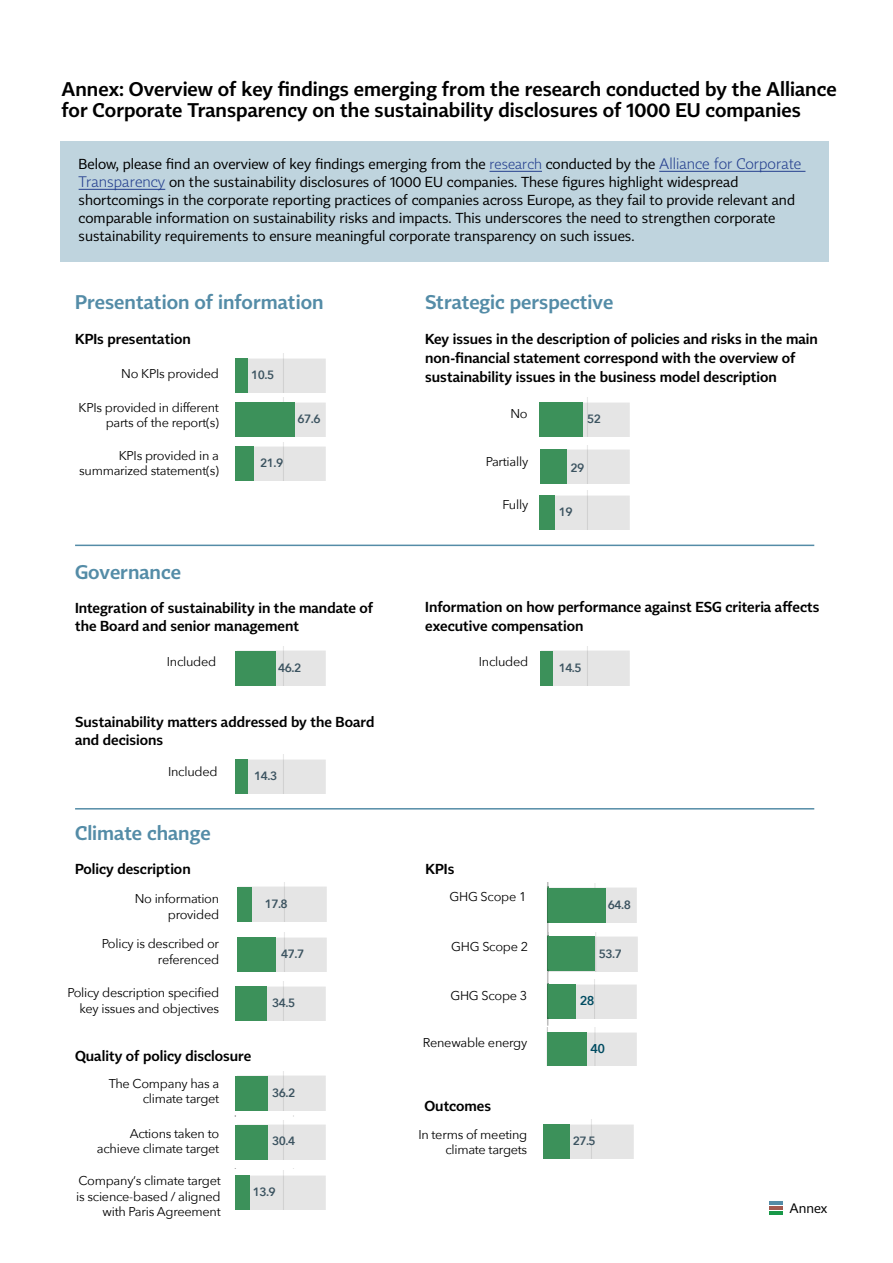
<style>
.page{position:relative;width:893px;height:1263px;background:#fff}
.page>*{position:absolute;margin:0;border:0;box-sizing:border-box;transform-origin:0 0}
.t1{font:300 19.5px/21px "Tabac Sans";color:#000}
.t2{font:300 19.5px "Tabac Sans";color:#548ca7}
.t3{font:14.25px/18px "Tabac Sans";color:#000}
.t4{font:300 14.25px/18.8px "Tabac Sans";color:#000}
.t5{font:13.5px "Tabac Sans";color:#000}
.t6{font:12.75px/15.3px "Avenir Next";letter-spacing:-.02em;color:#000;text-align:right}
.t7{font:600 12.75px "Avenir Next";color:#004b61}
.t8{font:600 12px "Avenir Next";letter-spacing:-.05em;color:#3b5360}
.s1{font-weight:300;color:#25408f}
.s2{font-weight:300;font-size:15px;color:#25408f}
</style>
<div class="page">
<div style="left:60px;top:142px;width:769px;height:120px;background:#bfd4de"></div>
<hr style="left:490px;top:171px;width:52px;height:1px;background:#25408f">
<hr style="left:659px;top:171px;width:146px;height:1px;background:#25408f">
<hr style="left:79px;top:189px;width:86px;height:1px;background:#25408f">
<hr style="left:75px;top:545px;width:739px;height:1px;background:#548ca7">
<hr style="left:75px;top:808px;width:739px;height:1px;background:#548ca7">
<img style="left:549px;top:932px;width:89px;height:39px">
<div style="left:548px;top:937px;width:47px;height:34px;background:#3c915a"></div>
<img style="left:575px;top:980px;width:62px;height:39px">
<div style="left:547px;top:984px;width:28px;height:35px;background:#3c915a"></div>
<img style="left:546px;top:1028px;width:91px;height:37px">
<div style="left:547px;top:1032px;width:39px;height:33px;background:#3c915a"></div>
<img style="left:549px;top:883px;width:88px;height:39px">
<div style="left:547px;top:888px;width:58px;height:34px;background:#3c915a"></div>
<img style="left:547px;top:882px;width:2px;height:146px">
<hr style="left:769px;top:1201px;width:14px;height:3px;background:#548ca7">
<hr style="left:769px;top:1206px;width:14px;height:4px;background:#a35a50">
<hr style="left:769px;top:1211px;width:14px;height:4px;background:#189848">
<img style="left:237px;top:354px;width:89px;height:39px">
<div style="left:235px;top:359px;width:12px;height:34px;background:#3c915a"></div>
<img style="left:237px;top:398px;width:89px;height:39px">
<div style="left:235px;top:403px;width:60px;height:34px;background:#3c915a"></div>
<img style="left:237px;top:442px;width:89px;height:39px">
<div style="left:235px;top:447px;width:19px;height:34px;background:#3c915a"></div>
<img style="left:541px;top:398px;width:89px;height:39px">
<div style="left:540px;top:403px;width:43px;height:34px;background:#3c915a"></div>
<img style="left:541px;top:445px;width:89px;height:39px">
<div style="left:540px;top:450px;width:26px;height:34px;background:#3c915a"></div>
<img style="left:555px;top:491px;width:75px;height:38px">
<div style="left:540px;top:495px;width:15px;height:34px;background:#3c915a"></div>
<img style="left:541px;top:646px;width:89px;height:39px">
<div style="left:540px;top:651px;width:12px;height:34px;background:#3c915a"></div>
<img style="left:237px;top:646px;width:89px;height:39px">
<div style="left:235px;top:651px;width:40px;height:34px;background:#3c915a"></div>
<img style="left:237px;top:755px;width:89px;height:39px">
<div style="left:235px;top:760px;width:13px;height:34px;background:#3c915a"></div>
<img style="left:239px;top:882px;width:88px;height:39px">
<div style="left:237px;top:887px;width:14px;height:34px;background:#3c915a"></div>
<img style="left:239px;top:933px;width:88px;height:39px">
<div style="left:237px;top:938px;width:38px;height:34px;background:#3c915a"></div>
<img style="left:267px;top:981px;width:59px;height:39px">
<div style="left:235px;top:986px;width:32px;height:34px;background:#3c915a"></div>
<img style="left:237px;top:1071px;width:89px;height:39px">
<div style="left:235px;top:1076px;width:33px;height:34px;background:#3c915a"></div>
<img style="left:237px;top:1120px;width:89px;height:39px">
<div style="left:235px;top:1125px;width:33px;height:34px;background:#3c915a"></div>
<img style="left:250px;top:1171px;width:76px;height:39px">
<div style="left:235px;top:1175px;width:15px;height:35px;background:#3c915a"></div>
<img style="left:570px;top:1120px;width:64px;height:39px">
<div style="left:543px;top:1124px;width:27px;height:35px;background:#3c915a"></div>
<h1 class="t1" style="left:62px;top:79px;width:777px">Annex: Overview of key findings emerging from the research conducted by the Alliance for Corporate Transparency on the sustainability disclosures of 1000 EU companies</h1>
<p class="t3" style="left:79px;top:155px;width:724px">Below, please find an overview of key findings emerging from the <span class="s1">research</span> conducted by the <span class="s2">Alliance for Corporate Transparency</span> on the sustainability disclosures of 1000 EU companies. These figures highlight widespread shortcomings in the corporate reporting practices of companies across Europe, as they fail to provide relevant and comparable information on sustainability risks and impacts. This underscores the need to strengthen corporate sustainability requirements to ensure meaningful corporate transparency on such issues.</p>
<h1 class="t2" style="left:75px;top:290px;width:250px">Presentation of information</h1>
<p class="t4" style="left:75px;top:330px;width:117px">KPIs presentation</p>
<p class="t6" style="left:121px;top:366px;width:99px">No KPIs provided</p>
<p class="t6" style="left:79px;top:399px;width:142px">KPIs provided in different parts of the report(s)</p>
<p class="t6" style="left:79px;top:447px;width:141px">KPIs provided in a summarized statement(s)</p>
<p class="t8" style="left:251px;top:365px;width:25px">10.5</p>
<p class="t8" style="left:260px;top:453px;width:25px">21.9</p>
<p class="t8" style="left:298px;top:409px;width:25px">67.6</p>
<h1 class="t2" style="left:75px;top:560px;width:108px">Governance</h1>
<p class="t4" style="left:75px;top:598px;width:300px">Integration of sustainability in the mandate of the Board and senior management</p>
<p class="t6" style="left:167px;top:653px;width:51px">Included</p>
<p class="t8" style="left:278px;top:657px;width:25px">46.2</p>
<p class="t4" style="left:75px;top:712px;width:301px">Sustainability matters addressed by the Board and decisions</p>
<p class="t6" style="left:168px;top:764px;width:51px">Included</p>
<h1 class="t2" style="left:75px;top:821px;width:137px">Climate change</h1>
<p class="t4" style="left:75px;top:859px;width:117px">Policy description</p>
<p class="t6" style="left:135px;top:891px;width:86px">No information provided</p>
<p class="t6" style="left:102px;top:935px;width:119px">Policy is described or referenced</p>
<p class="t6" style="left:67px;top:985px;width:153px">Policy description specified key issues and objectives</p>
<p class="t8" style="left:254px;top:766px;width:25px">14.3</p>
<p class="t8" style="left:265px;top:893px;width:25px">17.8</p>
<p class="t8" style="left:281px;top:944px;width:25px">47.7</p>
<p class="t8" style="left:272px;top:992px;width:25px">34.5</p>
<p class="t4" style="left:75px;top:1047px;width:178px">Quality of policy disclosure</p>
<p class="t6" style="left:109px;top:1075px;width:112px">The Company has a climate target</p>
<p class="t6" style="left:97px;top:1125px;width:124px">Actions taken to achieve climate target</p>
<p class="t8" style="left:272px;top:1082px;width:25px">36.2</p>
<p class="t8" style="left:272px;top:1131px;width:25px">30.4</p>
<p class="t6" style="left:76px;top:1173px;width:146px">Company‘s climate target is science-based / aligned with Paris Agreement</p>
<p class="t8" style="left:253px;top:1181px;width:25px">13.9</p>
<h1 class="t2" style="left:425px;top:290px;width:190px">Strategic perspective</h1>
<p class="t4" style="left:425px;top:330px;width:394px">Key issues in the description of policies and risks in the main non-financial statement correspond with the overview of sustainability issues in the business model description</p>
<p class="t6" style="left:510px;top:406px;width:19px">No</p>
<p class="t6" style="left:486px;top:453px;width:44px">Partially</p>
<p class="t6" style="left:503px;top:497px;width:27px">Fully</p>
<p class="t8" style="left:587px;top:409px;width:15px">52</p>
<p class="t8" style="left:570px;top:457px;width:15px">29</p>
<p class="t8" style="left:559px;top:501px;width:15px">19</p>
<p class="t4" style="left:425px;top:597px;width:396px">Information on how performance against ESG criteria affects executive compensation</p>
<p class="t6" style="left:479px;top:653px;width:51px">Included</p>
<p class="t8" style="left:559px;top:657px;width:25px">14.5</p>
<p class="t4" style="left:426px;top:860px;width:30px">KPIs</p>
<p class="t6" style="left:449px;top:888px;width:78px">GHG Scope 1</p>
<p class="t6" style="left:451px;top:938px;width:78px">GHG Scope 2</p>
<p class="t6" style="left:450px;top:987px;width:78px">GHG Scope 3</p>
<p class="t6" style="left:423px;top:1034px;width:106px">Renewable energy</p>
<p class="t4" style="left:424px;top:1097px;width:68px">Outcomes</p>
<p class="t6" style="left:418px;top:1126px;width:110px">In terms of meeting climate targets</p>
<p class="t8" style="left:608px;top:894px;width:25px">64.8</p>
<p class="t8" style="left:599px;top:943px;width:25px">53.7</p>
<p class="t7" style="left:580px;top:990px;width:16px">28</p>
<p class="t7" style="left:590px;top:1038px;width:16px">40</p>
<p class="t8" style="left:573px;top:1130px;width:25px">27.5</p>
<p class="t5" style="left:789px;top:1200px;width:39px">Annex</p>
</div>
